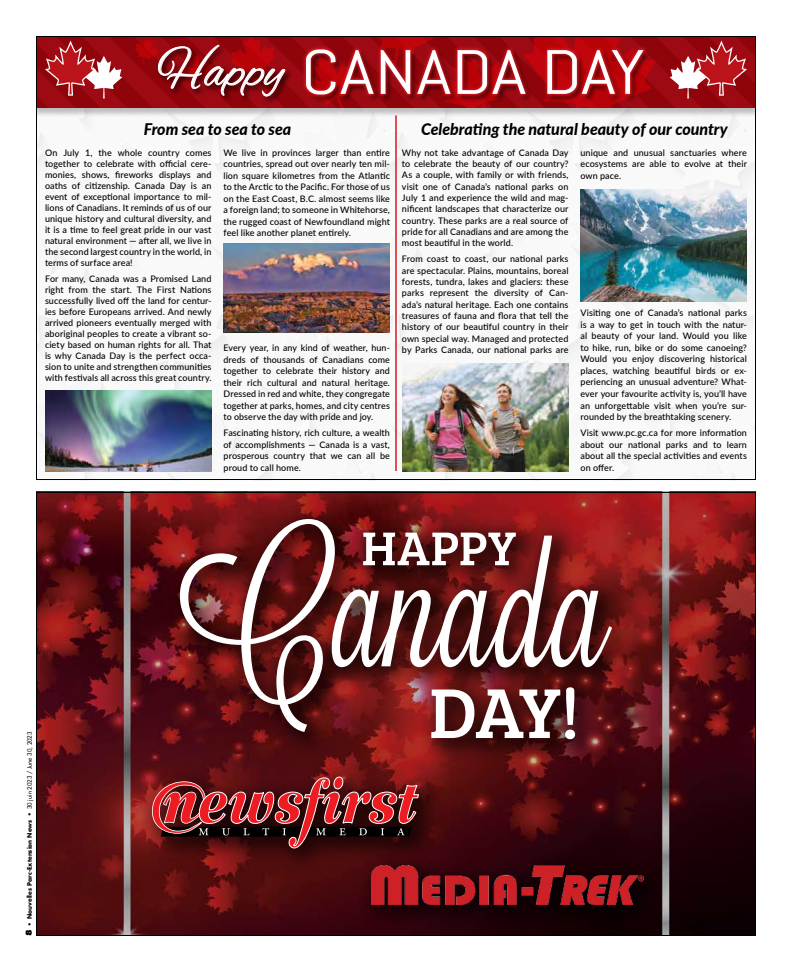
<style>
.page{position:relative;width:792px;height:972px;background:#fff}
.page>*{position:absolute;margin:0;border:0;box-sizing:border-box;transform-origin:0 0}
.t1{font:54px "Alex Brush";letter-spacing:.025em;color:#fff;scale:.9 1}
.t2{font:italic 800 16px "Lato";letter-spacing:-.005em;color:#000}
.t3{font:500 9px/11px "Lato";letter-spacing:.01em;color:#000;text-align:justify}
.t4{font:700 6px "Futura Std";color:#000}
.s1{font-weight:800;font-size:8px}
.s2{font-weight:500}
</style>
<div class="page">
<div style="left:36px;top:492px;width:720px;height:444px;background:#000;opacity:.25"></div>
<div style="left:358px;top:852px;width:311px;height:78px;background:#000;opacity:.6"></div>
<img style="left:372px;top:865px;width:272px;height:39px">
<div style="left:139px;top:765px;width:305px;height:109px;background:#000;opacity:.6"></div>
<svg style="left:152px;top:776px;width:267px;height:73px;background:#712628"></svg>
<div style="left:167px;top:506px;width:470px;height:258px;background:#000;opacity:.6"></div>
<svg style="left:180px;top:519px;width:432px;height:213px"></svg>
<svg style="left:363px;top:533px;width:153px;height:32px"></svg>
<svg style="left:431px;top:687px;width:144px;height:52px"></svg>
<img style="left:38px;top:38px;width:716px;height:440px">
<h1 class="t1" style="left:158px;top:40px;width:141px">Happy</h1>
<h2 class="t2" style="left:144px;top:117px;width:149px">From sea to sea to sea</h2>
<h2 class="t2" style="left:421px;top:117px;width:308px">Celebrating the natural beauty of our country</h2>
<p class="t3" style="left:45px;top:147px;width:168px">On July 1, the whole country comes together to celebrate with official cere&shy;monies, shows, fireworks displays and oaths of citizenship. Canada Day is an event of exceptional importance to mil&shy;lions of Canadians. It reminds of us of our unique history and cultural diversity, and it is a time to feel great pride in our vast natural environment — after all, we live in the second largest country in the world, in terms of surface area!</p>
<p class="t3" style="left:45px;top:272px;width:168px">For many, Canada was a Promised Land right from the start. The First Nations suc cessfully lived off the land for centur&shy;ies before Europeans arrived. And newly arrived pioneers eventually merged with aboriginal peoples to create a vibrant so&shy;ciety based on human rights for all. That is why Canada Day is the perfect occa&shy;sion to unite and strengthen communities with festivals all across this great country.</p>
<p class="t3" style="left:223px;top:146px;width:168px;line-height:11.5px">We live in provinces larger than entire countries, spread out over nearly ten mil&shy;lion square kilometres from the Atlantic to the Arctic to the Pacific. For those of us on the East Coast, B.C. almost seems like a foreign land; to someone in Whitehorse, the rugged coast of Newfoundland might feel like another planet entirely.</p>
<p class="t3" style="left:224px;top:342px;width:168px;line-height:11.5px">Every year, in any kind of weather, hun&shy;dreds of thousands of Canadians come together to celebrate their history and their rich cultural and natural heritage.<br>Dressed in red and white, they congregate together at parks, homes, and city centres to observe the day with pride and joy.</p>
<p class="t3" style="left:224px;top:427px;width:168px;line-height:11.5px">Fascinating history, rich culture, a wealth of accomplishments — Canada is a vast, prosperous country that we can all be proud to call home.</p>
<p class="t3" style="left:402px;top:146px;width:168px;line-height:11.3px">Why not take advantage of Canada Day to celebrate the beauty of our country?<br>As a couple, with family or with friends, visit one of Canada’s national parks on July 1 and experience the wild and mag&shy;nificent landscapes that characterize our country. These parks are a real source of pride for all Canadians and are among the most beautiful in the world.</p>
<p class="t3" style="left:402px;top:253px;width:168px;line-height:11.3px">From coast to coast, our national parks are spectacular. Plains, mountains, boreal forests, tundra, lakes and glaciers: these parks represent the diversity of Can&shy;ada’s natural heritage. Each one contains treasures of fauna and flora that tell the history of our beautiful country in their own special way. Managed and protected by Parks Canada, our national parks are</p>
<p class="t3" style="left:580px;top:146px;width:168px;line-height:11.6px">unique and unusual sanctuaries where ecosystems are able to evolve at their own pace.</p>
<p class="t3" style="left:580px;top:307px;width:168px;line-height:11.6px">Visiting one of Canada’s national parks is a way to get in touch with the natur&shy;al beauty of your land. Would you like to hike, run, bike or do some canoeing?<br>Would you enjoy discovering historical places, watching beautiful birds or ex&shy;periencing an unusual adventure? What&shy;ever your favourite activity is, you’ll have an unforgettable visit when you’re sur&shy;rounded by the breathtaking scenery.</p>
<p class="t3" style="left:580px;top:427px;width:168px;line-height:11.6px">Visit www.pc.gc.ca for more information about our national parks and to learn about all the special activities and events on offer.</p>
<p class="t4" style="left:26px;top:936px;width:206px;rotate:-90deg"><span class="s1">8</span> <span class="s2">•</span> Nouvelles Parc-Extension News <span class="s2">• 30 juin 2023 / June 30, 2023</span></p>
</div>
